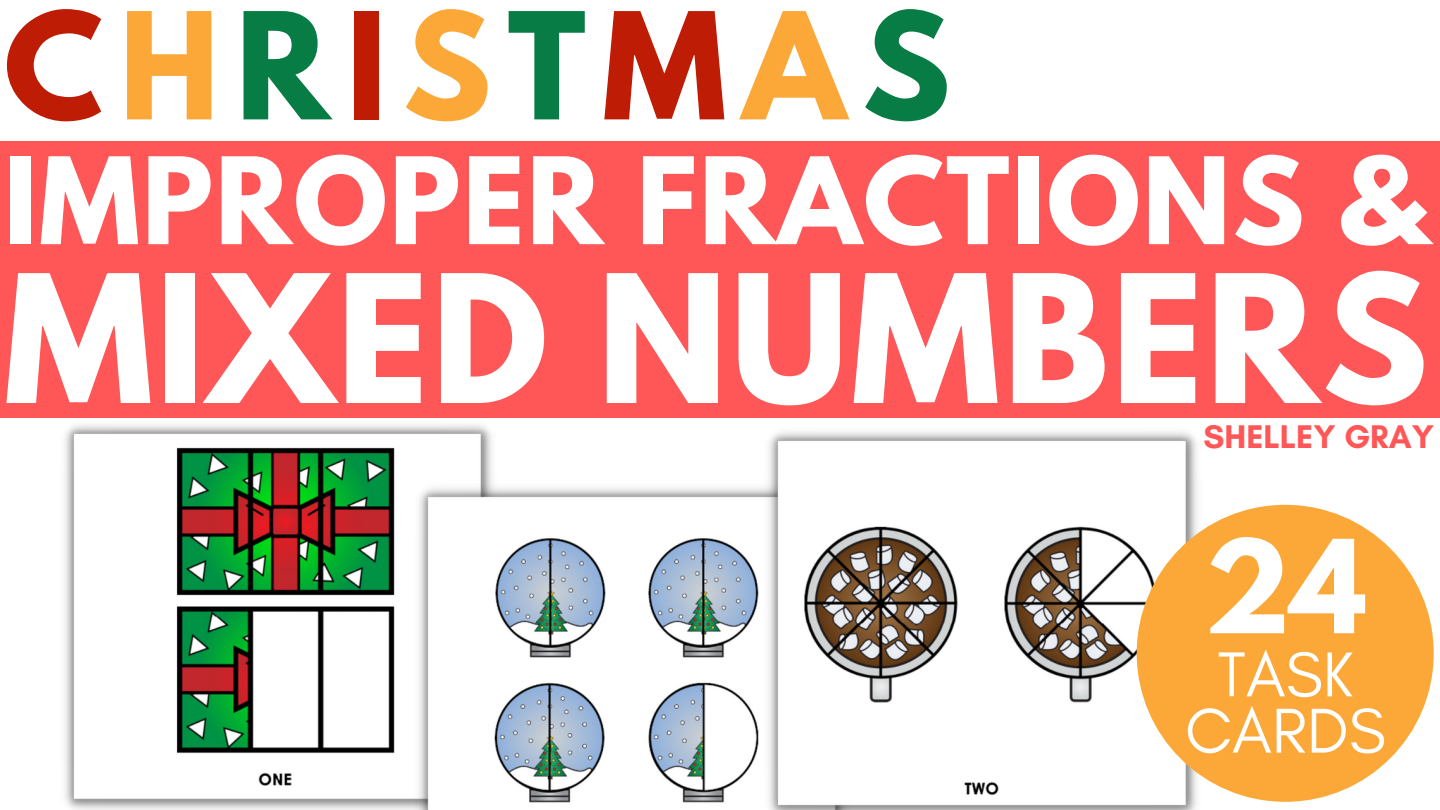
<style>
.page{position:relative;width:1440px;height:810px;background:#fff}
.page>*{position:absolute;margin:0;border:0;box-sizing:border-box;transform-origin:0 0}
.t1{font:700 157.4px "League Spartan";letter-spacing:.02em;color:#fff}
.t2{font:700 131.3px "League Spartan";letter-spacing:.125em;color:#bf1c06}
.t3{font:700 114.6px "League Spartan";color:#fff}
.t4{font:700 106.6px "League Spartan";letter-spacing:.02em;color:#fff}
.t5{font:64.5px/56.2px "Glacial Indifference";color:#fff;text-align:center}
.t6{font:700 33.4px "Glacial Indifference";color:#ff5757}
.s1{color:#fca838}
.s2{color:#087c45}
</style>
<div class="page">
<div style="left:0;top:141px;width:1440px;height:276px;background:#ff5757"></div>
<img style="left:57px;top:417px;width:442px;height:393px">
<img style="left:411px;top:480px;width:351px;height:330px">
<img style="left:762px;top:431px;width:440px;height:379px">
<div style="left:1137px;top:505px;width:297px;height:297px;background:#fca838;border-radius:50%"></div>
<p class="t2" style="left:4px;top:1px;width:948px">C<span class="s1">H</span><span class="s2">R</span>I<span class="s1">S</span><span class="s2">T</span>M<span class="s1">A</span><span class="s2">S</span></p>
<p class="t4" style="left:4px;top:148px;width:1424px">IMPROPER FRACTIONS &amp;</p>
<h1 class="t1" style="left:4px;top:261px;width:1426px">MIXED NUMBERS</h1>
<p class="t6" style="left:1204px;top:416px;width:232px">SHELLEY GRAY</p>
<p class="t3" style="left:1204px;top:530px;width:164px">24</p>
<p class="t5" style="left:1185px;top:646px;width:202px">TASK<br>CARDS</p>
</div>
